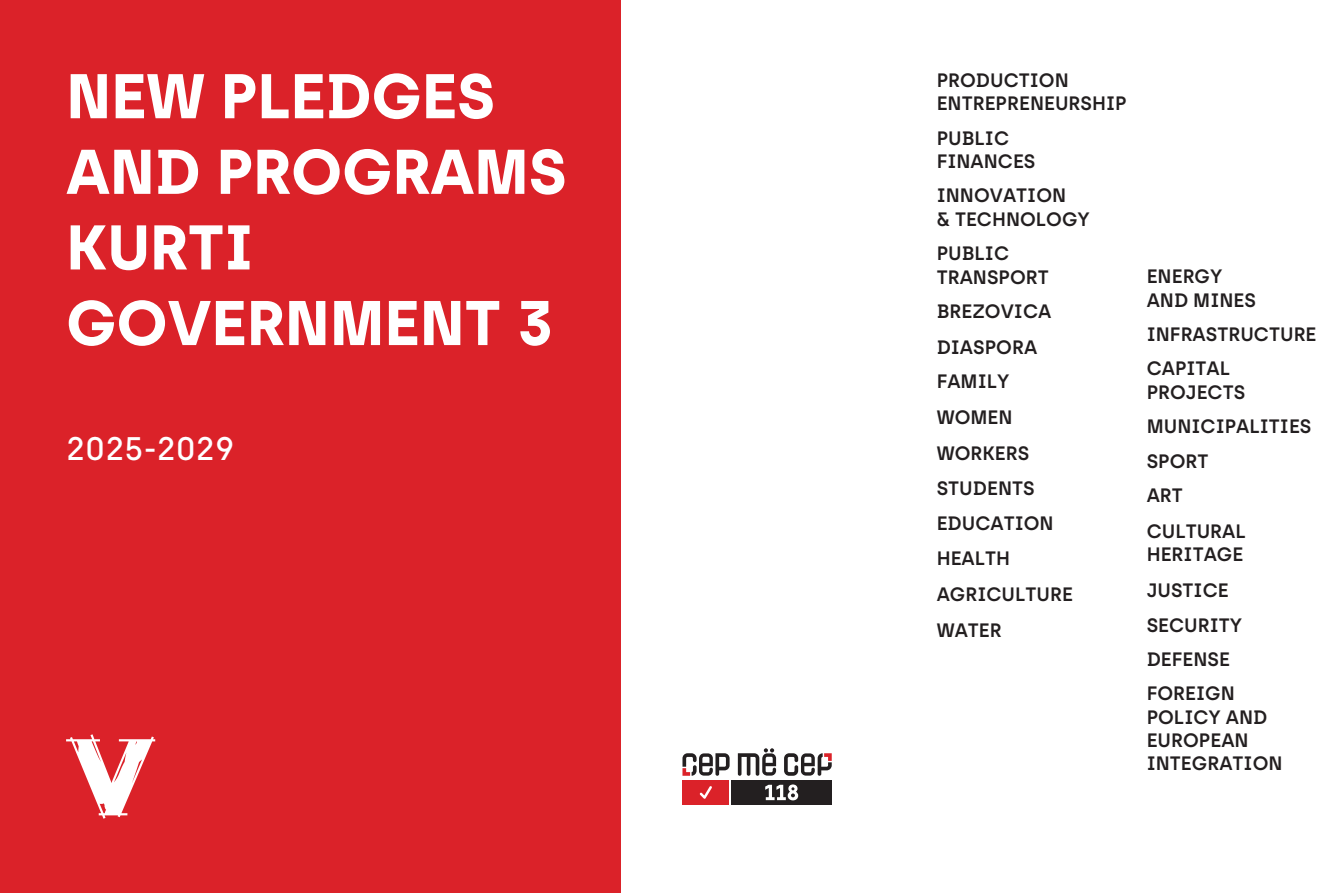
<style>
.page{position:relative;width:1340px;height:893px;background:#fff}
.page>*{position:absolute;margin:0;border:0;box-sizing:border-box;transform-origin:0 0}
.t1{font:700 63px/75.6px "Archia";color:#fff}
.t2{font:500 32.7px "Archia";color:#fff}
.t3{font:600 19.35px/35.4px "Archia";color:#231f20}
</style>
<div class="page">
<div style="left:0;top:0;width:621px;height:893px;background:#db2229"></div>
<svg style="left:784px;top:753px;width:47px;height:23px"></svg>
<svg style="left:682px;top:753px;width:47px;height:23px"></svg>
<svg style="left:738px;top:748px;width:38px;height:28px"></svg>
<div style="left:731px;top:780px;width:100px;height:25px;background:#231f20"></div>
<div style="left:682px;top:780px;width:47px;height:25px;background:#db2229"></div>
<svg style="left:765px;top:784px;width:33px;height:16px"></svg>
<svg style="left:699px;top:786px;width:13px;height:13px"></svg>
<svg style="left:66px;top:734px;width:89px;height:85px"></svg>
<h1 class="t1" style="left:66px;top:57px;width:502px">NEW PLEDGES<br>AND PROGRAMS<br>KURTI<br>GOVERNMENT 3</h1>
<h2 class="t2" style="left:66px;top:429px;width:170px">2025-2029</h2>
<p class="t3" style="left:936px;top:68px;width:191px;line-height:23.2px">PRODUCTION<br>ENTREPRENEURSHIP</p>
<p class="t3" style="left:936px;top:126px;width:100px;line-height:23.2px">PUBLIC<br>FINANCES</p>
<p class="t3" style="left:936px;top:184px;width:155px;line-height:23.2px">INNOVATION<br>&amp; TECHNOLOGY</p>
<p class="t3" style="left:936px;top:242px;width:114px;line-height:23.2px">PUBLIC<br>TRANSPORT</p>
<p class="t3" style="left:936px;top:293px;width:138px">BREZOVICA<br>DIASPORA<br>FAMILY<br>WOMEN<br>WORKERS<br>STUDENTS<br>EDUCATION<br>HEALTH<br>AGRICULTURE<br>WATER</p>
<p class="t3" style="left:1146px;top:265px;width:111px;line-height:23.2px">ENERGY<br>AND MINES</p>
<p class="t3" style="left:1146px;top:317px;width:171px;line-height:34.5px">INFRASTRUCTURE<br>CAPITAL</p>
<p class="t3" style="left:1146px;top:374px;width:166px;line-height:34.8px">PROJECTS<br>MUNICIPALITIES<br>SPORT<br>ART<br>CULTURAL</p>
<p class="t3" style="left:1146px;top:537px;width:98px;line-height:34.8px">HERITAGE<br>JUSTICE<br>SECURITY<br>DEFENSE<br>FOREIGN</p>
<p class="t3" style="left:1146px;top:705px;width:137px;line-height:23.2px">POLICY AND<br>EUROPEAN<br>INTEGRATION</p>
</div>
